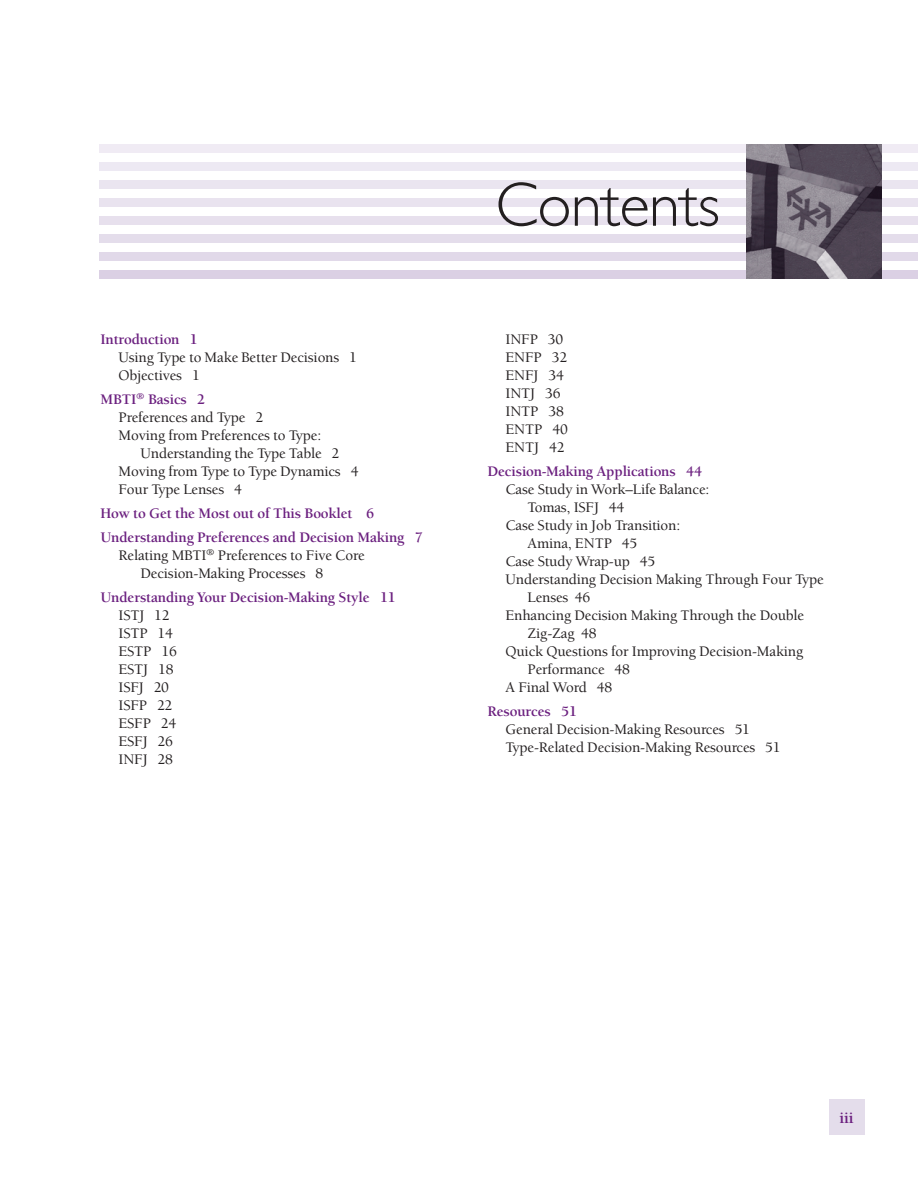
<style>
.page{position:relative;width:918px;height:1188px;background:#fff}
.page>*{position:absolute;margin:0;border:0;box-sizing:border-box;transform-origin:0 0}
.t1{font:300 63px "Gill Sans";letter-spacing:-.01em;color:#231f20}
.t2{font:700 16.5px "Berkeley";color:#6b207f}
.t3{font:500 15px/18px "Berkeley";letter-spacing:-.01em;color:#231f20}
.t4{font:700 15px/24px "Berkeley";letter-spacing:-.01em;color:#6b207f}
</style>
<div class="page">
<div style="left:99px;top:162px;width:819px;height:9px;background:#ede9f3"></div>
<div style="left:99px;top:144px;width:819px;height:9px;background:#f0ebf4"></div>
<div style="left:99px;top:180px;width:819px;height:9px;background:#eae5f0"></div>
<div style="left:99px;top:198px;width:819px;height:9px;background:#e9e3ef"></div>
<div style="left:99px;top:216px;width:819px;height:9px;background:#e7e0ed"></div>
<div style="left:99px;top:234px;width:819px;height:9px;background:#e4ddeb"></div>
<div style="left:99px;top:252px;width:819px;height:9px;background:#e1d9e9"></div>
<div style="left:99px;top:270px;width:819px;height:9px;background:#dbd0e4"></div>
<div style="left:829px;top:1099px;width:36px;height:36px;background:#e4ddeb"></div>
<img style="left:747px;top:144px;width:135px;height:134px">
<p class="t4" style="left:100px;top:329px;width:99px">Introduction 1</p>
<p class="t3" style="left:118px;top:350px;width:240px">Using Type to Make Better Decisions 1<br>Objectives 1</p>
<p class="t4" style="left:100px;top:389px;width:106px">MBTI<sup>®</sup> Basics 2</p>
<p class="t3" style="left:118px;top:410px;width:146px">Preferences and Type 2</p>
<p class="t3" style="left:118px;top:428px;width:204px">Moving from Preferences to Type:</p>
<p class="t3" style="left:141px;top:446px;width:200px">Understanding the Type Table 2</p>
<p class="t3" style="left:118px;top:464px;width:241px">Moving from Type to Type Dynamics 4</p>
<p class="t3" style="left:118px;top:482px;width:125px">Four Type Lenses 4</p>
<p class="t4" style="left:100px;top:503px;width:324px">How to Get the Most out of This Booklet 6<br>Understanding Preferences and Decision Making 7</p>
<p class="t3" style="left:141px;top:548px;width:226px;text-indent:-22px">Relating MBTI<sup>®</sup> Preferences to Five Core<br>Decision-Making Processes 8</p>
<p class="t4" style="left:100px;top:587px;width:297px">Understanding Your Decision-Making Style 11</p>
<p class="t3" style="left:118px;top:608px;width:60px">ISTJ 12<br>ISTP 14<br>ESTP 16<br>ESTJ 18<br>ISFJ 20<br>ISFP 22<br>ESFP 24<br>ESFJ 26<br>INFJ 28</p>
<h1 class="t1" style="left:495px;top:183px;width:226px">Contents</h1>
<p class="t3" style="left:506px;top:332px;width:64px">INFP 30<br>ENFP 32<br>ENFJ 34<br>INTJ 36<br>INTP 38<br>ENTP 40<br>ENTJ 42</p>
<p class="t4" style="left:488px;top:461px;width:216px">Decision-Making Applications 44</p>
<p class="t3" style="left:506px;top:482px;width:205px">Case Study in Work–Life Balance:</p>
<p class="t3" style="left:528px;top:500px;width:98px">Tomas, ISFJ 44</p>
<p class="t3" style="left:506px;top:518px;width:176px">Case Study in Job Transition:</p>
<p class="t3" style="left:528px;top:536px;width:111px">Amina, ENTP 45</p>
<p class="t3" style="left:506px;top:554px;width:151px">Case Study Wrap-up 45</p>
<p class="t3" style="left:506px;top:572px;width:320px">Understanding Decision Making Through Four Type</p>
<p class="t3" style="left:528px;top:590px;width:64px">Lenses 46</p>
<p class="t3" style="left:506px;top:608px;width:300px">Enhancing Decision Making Through the Double</p>
<p class="t3" style="left:528px;top:626px;width:71px">Zig-Zag 48</p>
<p class="t3" style="left:506px;top:644px;width:299px">Quick Questions for Improving Decision-Making</p>
<p class="t3" style="left:528px;top:662px;width:104px">Performance 48</p>
<p class="t3" style="left:506px;top:680px;width:108px">A Final Word 48</p>
<p class="t4" style="left:488px;top:701px;width:91px">Resources 51</p>
<p class="t3" style="left:506px;top:722px;width:277px">General Decision-Making Resources 51<br>Type-Related Decision-Making Resources 51</p>
<p class="t2" style="left:840px;top:1111px;width:16px">iii</p>
</div>
